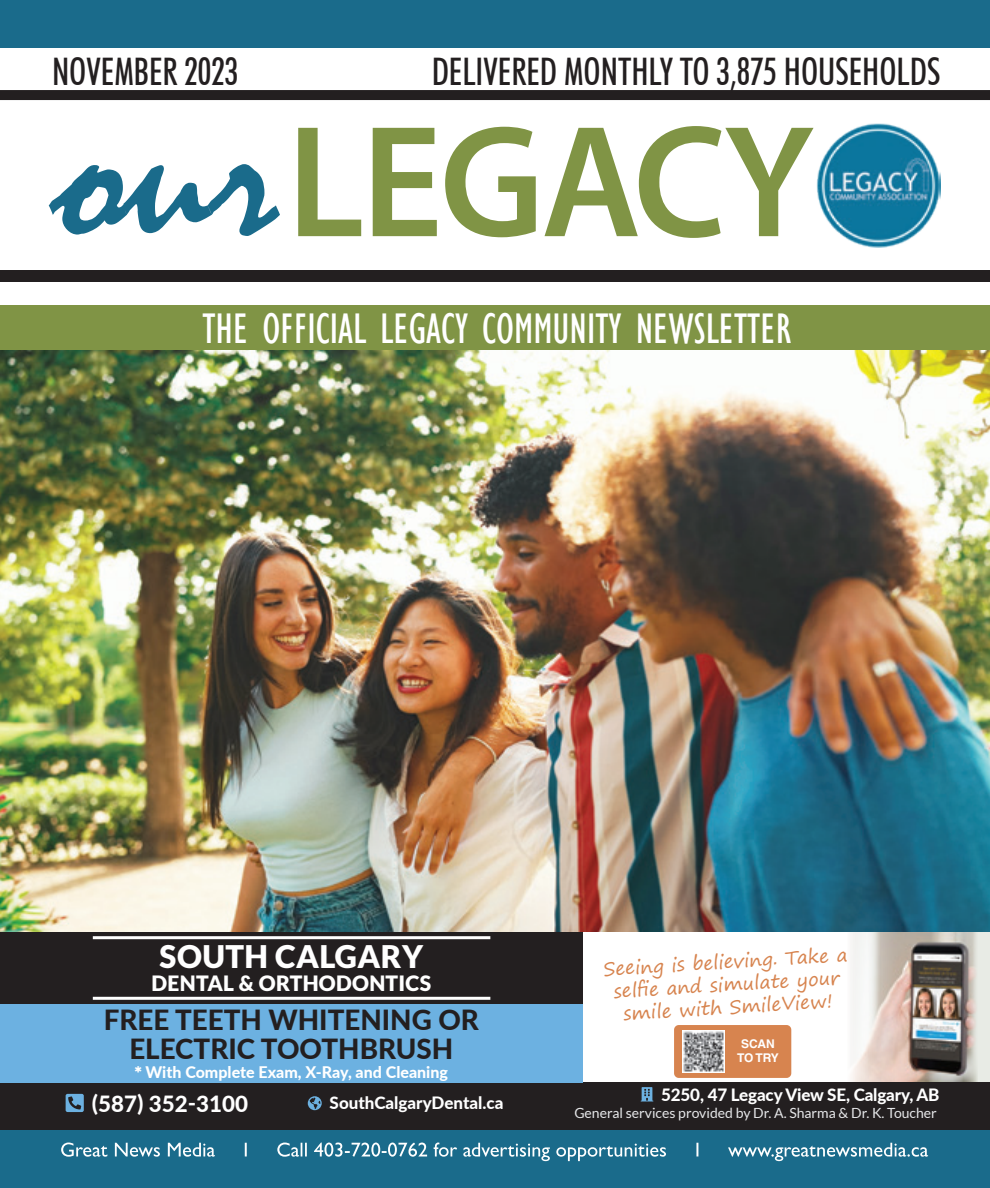
<style>
.page{position:relative;width:990px;height:1188px;background:#fff}
.page>*{position:absolute;margin:0;border:0;box-sizing:border-box;transform-origin:0 0}
.t1{font:600 160.8px "Myriad Pro";letter-spacing:-.02em;color:#809445}
.t2{font:condensed 44px "Gill Sans";color:#fff;scale:.95 1}
.t3{font:500 condensed 38px "Futura BT";color:#231f20;scale:.92 1}
.t4{font:900 31.2px "Lato";letter-spacing:.015em;color:#fff}
.t5{font:800 27.8px/28.4px "Lato";color:#231f20;text-align:center}
.t6{font:800 22.4px "Lato";color:#fff}
.t7{font:900 21.2px "Lato";letter-spacing:.015em;color:#fff}
.t8{font:18.8px/22.6px "Segoe Print";color:#d7844f;text-align:center}
.t9{font:800 17px "Lato";letter-spacing:-.01em;color:#fff}
.t10{font:800 16px "Lato";color:#fff}
.t11{font:14px "Lato";color:#e6e7e9}
.t12{font:700 12px/14.4px "Helvetica LT Std";letter-spacing:-.02em;color:#fff;text-align:center}
.s1{font-family:"Montserrat";font-weight:700}
</style>
<div class="page">
<img style="left:0;top:350px;width:990px;height:582px">
<div style="left:0;top:1130px;width:990px;height:58px;background:#1a6b8b"></div>
<div style="left:0;top:0;width:990px;height:48px;background:#1a6b8b"></div>
<svg style="left:61px;top:1143px;width:867px;height:18px"></svg>
<div style="left:0;top:305px;width:990px;height:45px;background:#809445"></div>
<div style="left:0;top:90px;width:990px;height:10px;background:#231f20"></div>
<div style="left:0;top:271px;width:990px;height:11px;background:#231f20"></div>
<img style="left:816px;top:123px;width:125px;height:125px">
<svg style="left:49px;top:164px;width:231px;height:72px"></svg>
<img style="left:848px;top:932px;width:115px;height:151px">
<svg style="left:963px;top:932px;width:27px;height:151px;background:#cdcac5"></svg>
<div style="left:674px;top:1025px;width:117px;height:53px;background:#d7844f;border-radius:5px"></div>
<img style="left:683px;top:1030px;width:42px;height:42px">
<div style="left:0;top:932px;width:583px;height:72px;background:#231f20"></div>
<div style="left:0;top:1083px;width:990px;height:47px;background:#231f20"></div>
<div style="left:0;top:1004px;width:583px;height:79px;background:#6cb1e1"></div>
<hr style="left:93px;top:936px;width:397px;height:3px;background:#fff">
<hr style="left:93px;top:997px;width:397px;height:3px;background:#fff">
<svg style="left:641px;top:1087px;width:12px;height:15px"></svg>
<svg style="left:66px;top:1094px;width:18px;height:18px"></svg>
<svg style="left:308px;top:1096px;width:14px;height:14px"></svg>
<p class="t3" style="left:52px;top:48px;width:204px">NOVEMBER 2023</p>
<p class="t3" style="left:432px;top:48px;width:555px">DELIVERED MONTHLY TO 3,875 HOUSEHOLDS</p>
<p class="t1" style="left:287px;top:80px;width:529px">LEGACY</p>
<p class="t2" style="left:203px;top:302px;width:621px">THE OFFICIAL LEGACY COMMUNITY NEWSLETTER</p>
<p class="t4" style="left:160px;top:939px;width:265px">SOUTH CALGARY</p>
<p class="t7" style="left:152px;top:970px;width:281px">DENTAL &amp; ORTHODONTICS</p>
<p class="t5" style="left:104px;top:1005px;width:377px">FREE TEETH WHITENING OR<br>ELECTRIC TOOTHBRUSH</p>
<p class="t10" style="left:135px;top:1060px;width:315px"><span class="s1">*</span> With Complete Exam, X-Ray, and Cleaning</p>
<p class="t6" style="left:92px;top:1087px;width:158px">(587) 352-3100</p>
<p class="t9" style="left:330px;top:1091px;width:175px">SouthCalgaryDental.ca</p>
<p class="t8" style="left:603px;top:958px;width:246px;rotate:-4deg">Seeing is believing. Take a selfi e and simulate your smile with SmileView!</p>
<p class="t12" style="left:737px;top:1036px;width:43px">SCAN<br>TO TRY</p>
<p class="t9" style="left:661px;top:1082px;width:280px">5250, 47 Legacy View SE, Calgary, AB</p>
<p class="t11" style="left:574px;top:1105px;width:364px">General services provided by Dr. A. Sharma &amp; Dr. K. Toucher</p>
</div>
